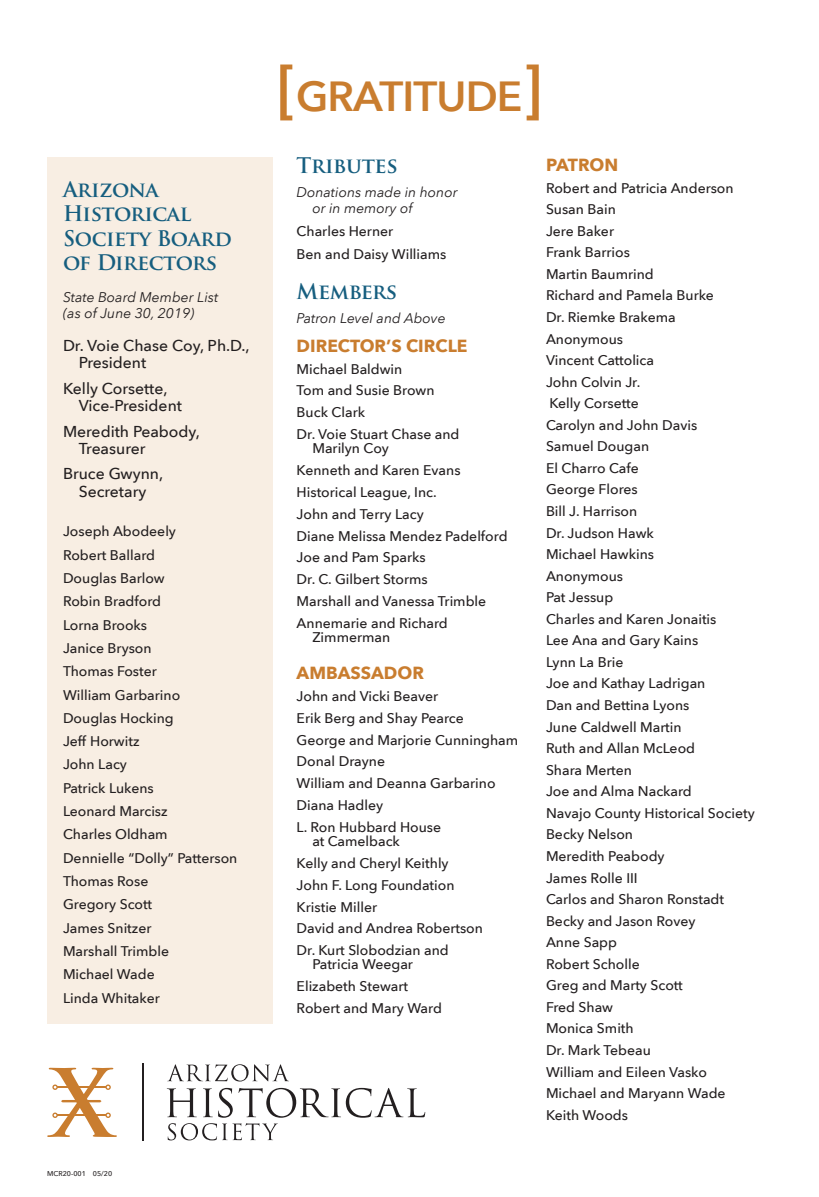
<style>
.page{position:relative;width:819px;height:1197px;background:#fff}
.page>*{position:absolute;margin:0;border:0;box-sizing:border-box;transform-origin:0 0}
.t1{font:600 42px "Avenir Next LT Pro";letter-spacing:-.02em;color:#c97d2f}
.t2{font:700 21px/24.5px "Trajan Pro";letter-spacing:-.02em;color:#165e7f}
.t3{font:700 17.5px "Avenir Next LT Pro";color:#c97d2f}
.t4{font:500 15.75px/17.5px "Avenir Next LT Pro";color:#231f20}
.t5{font:500 14px/21.5px "Avenir Next LT Pro";color:#231f20}
.t6{font:italic 14px/15.8px "Avenir Next LT Pro";color:#231f20}
.t7{font:500 7px "Avenir Next LT Pro";color:#231f20}
.s1{font-size:63px}
</style>
<div class="page">
<div style="left:47px;top:158px;width:226px;height:866px;background:#f8eee3"></div>
<svg style="left:167px;top:1064px;width:122px;height:18px"></svg>
<svg style="left:167px;top:1088px;width:258px;height:52px"></svg>
<svg style="left:47px;top:1068px;width:70px;height:69px"></svg>
<hr style="left:142px;top:1063px;width:2px;height:78px;background:#231f20">
<h2 class="t2" style="left:63px;top:177px;width:171px">Arizona<br>Historical<br>Society Board of Directors</h2>
<p class="t6" style="left:63px;top:289px;width:157px">State Board Member List (as of June 30, 2019)</p>
<p class="t4" style="left:79px;top:337px;width:172px;text-indent:-16px">Dr. Voie Chase Coy, Ph.D.,<br>President</p>
<p class="t4" style="left:79px;top:379px;width:105px;text-indent:-16px">Kelly Corsette,<br>Vice-President</p>
<p class="t4" style="left:79px;top:422px;width:123px;text-indent:-16px">Meredith Peabody,<br>Treasurer</p>
<p class="t4" style="left:63px;top:465px;width:102px;text-align:center">Bruce Gwynn,<br>Secretary</p>
<p class="t5" style="left:63px;top:520px;width:176px;line-height:23.3px">Joseph Abodeely<br>Robert Ballard<br>Douglas Barlow<br>Robin Bradford<br>Lorna Brooks<br>Janice Bryson<br>Thomas Foster<br>William Garbarino<br>Douglas Hocking<br>Jeff Horwitz<br>John Lacy<br>Patrick Lukens<br>Leonard Marcisz<br>Charles Oldham<br>Dennielle “Dolly” Patterson<br>Thomas Rose<br>Gregory Scott<br>James Snitzer<br>Marshall Trimble<br>Michael Wade<br>Linda Whitaker</p>
<p class="t7" style="left:47px;top:1169px;width:66px">MCR20-001 05/20</p>
<h1 class="t1" style="left:276px;top:70px;width:268px"><span class="s1">[</span>GRATITUDE<span class="s1">]</span></h1>
<h2 class="t2" style="left:297px;top:154px;width:103px">Tributes</h2>
<p class="t6" style="left:312px;top:184px;width:147px;text-indent:-16px">Donations made in honor or in memory of</p>
<p class="t5" style="left:297px;top:219px;width:151px;line-height:23.3px">Charles Herner<br>Ben and Daisy Williams</p>
<h2 class="t2" style="left:297px;top:280px;width:102px">Members</h2>
<p class="t6" style="left:297px;top:310px;width:150px">Patron Level and Above</p>
<p class="t3" style="left:297px;top:335px;width:172px">DIRECTOR’S CIRCLE</p>
<p class="t5" style="left:297px;top:358px;width:164px">Michael Baldwin<br>Tom and Susie Brown<br>Buck Clark<br>Dr. Voie Stuart Chase and</p>
<p class="t5" style="left:297px;top:437px;width:212px;text-indent:16px">Marilyn Coy<br>Kenneth and Karen Evans<br>Historical League, Inc.<br>John and Terry Lacy<br>Diane Melissa Mendez Padelford<br>Joe and Pam Sparks<br>Dr. C. Gilbert Storms<br>Marshall and Vanessa Trimble<br>Annemarie and Richard</p>
<p class="t5" style="left:312px;top:626px;width:79px">Zimmerman</p>
<p class="t3" style="left:297px;top:662px;width:129px">AMBASSADOR</p>
<p class="t5" style="left:297px;top:685px;width:223px">John and Vicki Beaver<br>Erik Berg and Shay Pearce<br>George and Marjorie Cunningham<br>Donal Drayne<br>William and Deanna Garbarino<br>Diana Hadley<br>L. Ron Hubbard House</p>
<p class="t5" style="left:297px;top:830px;width:188px;text-indent:16px">at Camelback<br>Kelly and Cheryl Keithly<br>John F. Long Foundation<br>Kristie Miller<br>David and Andrea Robertson<br>Dr. Kurt Slobodzian and</p>
<p class="t5" style="left:297px;top:954px;width:147px;text-indent:16px">Patricia Weegar<br>Elizabeth Stewart<br>Robert and Mary Ward</p>
<p class="t3" style="left:546px;top:154px;width:74px">PATRON</p>
<p class="t5" style="left:546px;top:177px;width:210px">Robert and Patricia Anderson<br>Susan Bain<br>Jere Baker<br>Frank Barrios<br>Martin Baumrind<br>Richard and Pamela Burke<br>Dr. Riemke Brakema<br>Anonymous<br>Vincent Cattolica<br>John Colvin Jr.<br>Kelly Corsette<br>Carolyn and John Davis<br>Samuel Dougan<br>El Charro Cafe<br>George Flores<br>Bill J. Harrison<br>Dr. Judson Hawk<br>Michael Hawkins<br>Anonymous<br>Pat Jessup<br>Charles and Karen Jonaitis<br>Lee Ana and Gary Kains<br>Lynn La Brie<br>Joe and Kathay Ladrigan<br>Dan and Bettina Lyons<br>June Caldwell Martin<br>Ruth and Allan McLeod<br>Shara Merten<br>Joe and Alma Nackard<br>Navajo County Historical Society<br>Becky Nelson<br>Meredith Peabody<br>James Rolle III<br>Carlos and Sharon Ronstadt<br>Becky and Jason Rovey<br>Anne Sapp<br>Robert Scholle<br>Greg and Marty Scott<br>Fred Shaw<br>Monica Smith<br>Dr. Mark Tebeau<br>William and Eileen Vasko<br>Michael and Maryann Wade<br>Keith Woods</p>
</div>
